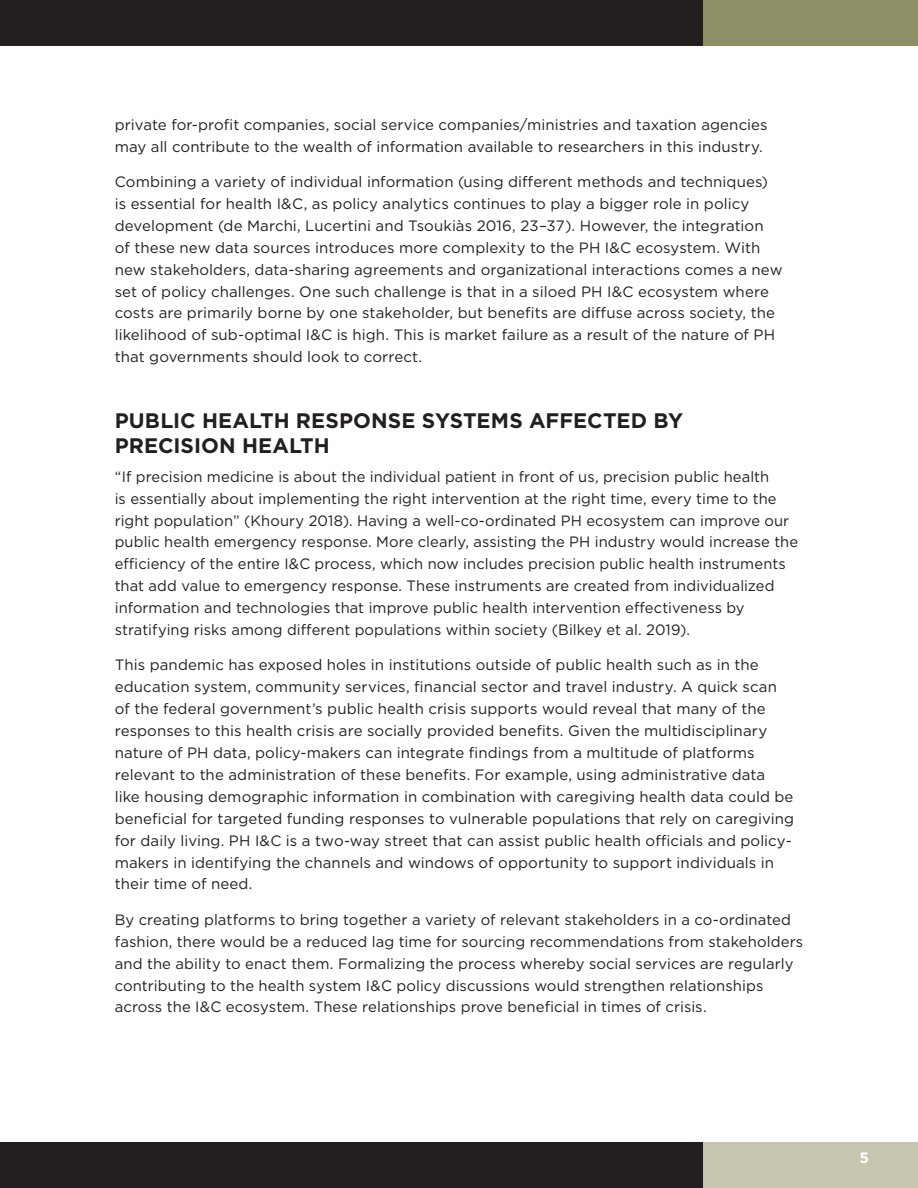
<style>
.page{position:relative;width:918px;height:1188px;background:#fff}
.page>*{position:absolute;margin:0;border:0;box-sizing:border-box;transform-origin:0 0}
.Heading_1{font:700 21px/25.2px "Gotham";color:#231f20}
.Body{font:15px/21.9px "Gotham";letter-spacing:.005em;color:#231f20}
.t1{font:700 15px "Gotham";color:#fff}
</style>
<div class="page">
<div style="left:703px;top:0;width:215px;height:45px;background:#8e8f66"></div>
<div style="left:0;top:0;width:703px;height:45px;background:#231f20"></div>
<div style="left:703px;top:1143px;width:215px;height:45px;background:#c7c5af"></div>
<div style="left:0;top:1143px;width:703px;height:45px;background:#231f20"></div>
<p class="Body" style="left:115px;top:113px;width:654px">private for-profit companies, social service companies/ministries and taxation agencies may all contribute to the wealth of information available to researchers in this industry.</p>
<p class="Body" style="left:115px;top:170px;width:669px">Combining a variety of individual information (using different methods and techniques) is essential for health I&amp;C, as policy analytics continues to play a bigger role in policy development (de Marchi, Lucertini and Tsoukiàs 2016, 23–37). However, the integration<br>of these new data sources introduces more complexity to the PH I&amp;C ecosystem. With new stakeholders, data-sharing agreements and organizational interactions comes a new set of policy challenges. One such challenge is that in a siloed PH I&amp;C ecosystem where costs are primarily borne by one stakeholder, but benefits are diffuse across society, the likelihood of sub-optimal I&amp;C is high. This is market failure as a result of the nature of PH that governments should look to correct.</p>
<p class="Heading_1" style="left:115px;top:408px;width:570px">PUBLIC HEALTH RESPONSE SYSTEMS AFFECTED BY<br>PRECISION HEALTH</p>
<p class="Body" style="left:115px;top:465px;width:685px">“If precision medicine is about the individual patient in front of us, precision public health<br>is essentially about implementing the right intervention at the right time, every time to the right population” (Khoury 2018). Having a well-co-ordinated PH ecosystem can improve our public health emergency response. More clearly, assisting the PH industry would increase the efficiency of the entire I&amp;C process, which now includes precision public health instruments that add value to emergency response. These instruments are created from individualized information and technologies that improve public health intervention effectiveness by stratifying risks among different populations within society (Bilkey et al. 2019).</p>
<p class="Body" style="left:115px;top:654px;width:681px">This pandemic has exposed holes in institutions outside of public health such as in the education system, community services, financial sector and travel industry. A quick scan of the federal government’s public health crisis supports would reveal that many of the responses to this health crisis are socially provided benefits. Given the multidisciplinary nature of PH data, policy-makers can integrate findings from a multitude of platforms relevant to the administration of these benefits. For example, using administrative data<br>like housing demographic information in combination with caregiving health data could be beneficial for targeted funding responses to vulnerable populations that rely on caregiving for daily living. PH I&amp;C is a two-way street that can assist public health officials and policy&shy;makers in identifying the channels and windows of opportunity to support individuals in their time of need.</p>
<p class="Body" style="left:115px;top:908px;width:690px">By creating platforms to bring together a variety of relevant stakeholders in a co-ordinated fashion, there would be a reduced lag time for sourcing recommendations from stakeholders and the ability to enact them. Formalizing the process whereby social services are regularly contributing to the health system I&amp;C policy discussions would strengthen relationships across the I&amp;C ecosystem. These relationships prove beneficial in times of crisis.</p>
<p class="t1" style="left:860px;top:1148px;width:11px">5</p>
</div>
